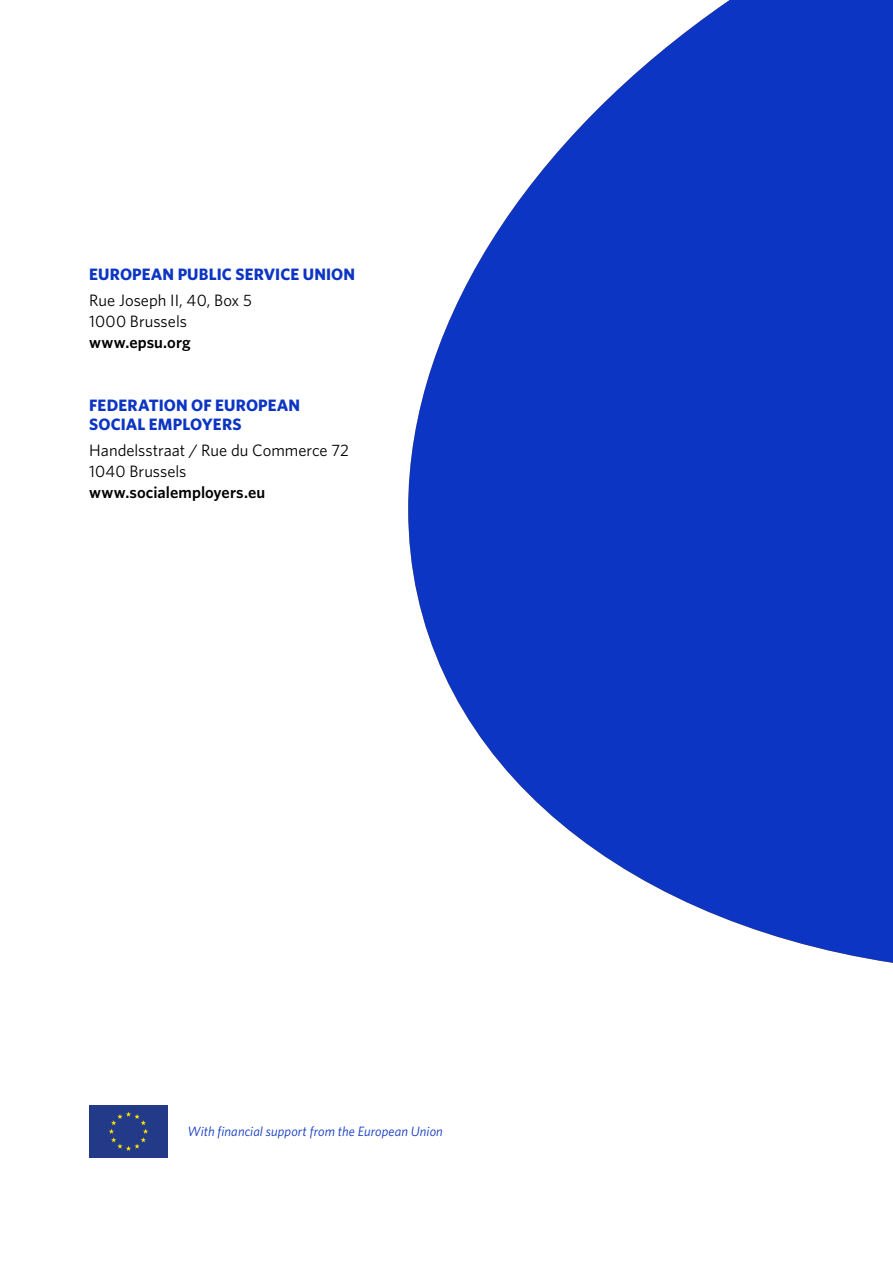
<style>
.page{position:relative;width:893px;height:1263px;background:#fff}
.page>*{position:absolute;margin:0;border:0;box-sizing:border-box;transform-origin:0 0}
.t1{font:16.5px/21px "Whitney";color:#000}
.t2{font:700 16.5px/19.8px "Whitney";letter-spacing:.005em;color:#0c35c3}
.t3{font:600 16.5px "Whitney";letter-spacing:.005em;color:#000}
.t4{font:italic 13.5px "Whitney";letter-spacing:.01em;color:#0c35c3}
</style>
<div class="page">
<svg style="left:408px;top:0;width:485px;height:963px;fill:#0c35c3"></svg>
<div style="left:88px;top:1104px;width:81px;height:55px;background:#233a88"></div>
<svg style="left:109px;top:1112px;width:39px;height:39px"></svg>
<p class="t2" style="left:89px;top:264px;width:267px">EUROPEAN PUBLIC SERVICE UNION</p>
<p class="t1" style="left:89px;top:289px;width:164px">Rue Joseph II, 40, Box 5<br>1000 Brussels</p>
<p class="t3" style="left:89px;top:332px;width:103px">www.epsu.org</p>
<p class="t2" style="left:89px;top:394px;width:212px">FEDERATION OF EUROPEAN<br>SOCIAL EMPLOYERS</p>
<p class="t1" style="left:89px;top:440px;width:261px">Handelsstraat / Rue du Commerce 72<br>1040 Brussels</p>
<p class="t3" style="left:89px;top:483px;width:177px">www.socialemployers.eu</p>
<p class="t4" style="left:187px;top:1124px;width:257px">With financial support from the European Union</p>
</div>
